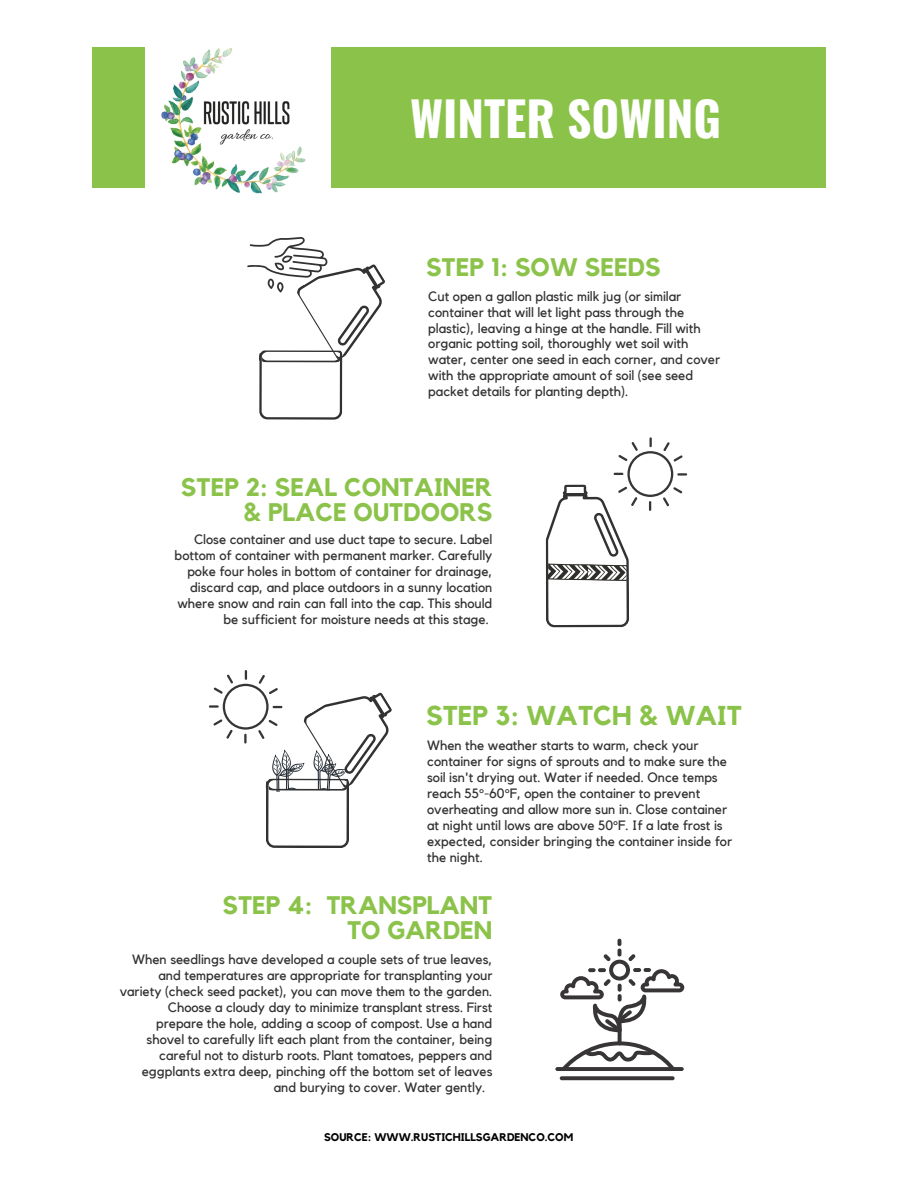
<style>
.page{position:relative;width:918px;height:1188px;background:#fff}
.page>*{position:absolute;margin:0;border:0;box-sizing:border-box;transform-origin:0 0}
.t1{font:700 47.55px "Oswald";color:#fff}
.t2{font:700 27.15px "Kollektif";color:#8bc34a}
.t3{font:700 25.35px/24.9px "Kollektif";color:#8bc34a;text-align:right}
.t4{font:13.5px/15.9px "Kollektif";color:#323232}
.t5{font:700 11.1px "Kollektif";color:#000}
</style>
<div class="page">
<div style="left:331px;top:47px;width:495px;height:140px;background:#8bc34a"></div>
<svg style="left:247px;top:237px;width:138px;height:183px"></svg>
<svg style="left:545px;top:437px;width:142px;height:191px"></svg>
<svg style="left:209px;top:670px;width:183px;height:178px"></svg>
<svg style="left:555px;top:1067px;width:129px;height:4px"></svg>
<svg style="left:560px;top:1076px;width:115px;height:4px"></svg>
<svg style="left:562px;top:1041px;width:113px;height:30px"></svg>
<svg style="left:618px;top:1019px;width:4px;height:26px"></svg>
<svg style="left:560px;top:939px;width:124px;height:93px"></svg>
<div style="left:92px;top:47px;width:53px;height:140px;background:#8bc34a"></div>
<img style="left:161px;top:48px;width:145px;height:146px">
<h1 class="t1" style="left:410px;top:82px;width:313px">WINTER SOWING</h1>
<h3 class="t3" style="left:426px;top:256px;width:236px">STEP 1: SOW SEEDS</h3>
<p class="t4" style="left:428px;top:289px;width:293px">Cut open a gallon plastic milk jug (or similar container that will let light pass through the plastic), leaving a hinge at the handle. Fill with organic potting soil, thoroughly wet soil with water, center one seed in each corner, and cover with the appropriate amount of soil (see seed packet details for planting depth).</p>
<h3 class="t3" style="left:181px;top:476px;width:313px">STEP 2: SEAL CONTAINER &amp; PLACE OUTDOORS</h3>
<p class="t4" style="left:175px;top:532px;width:319px;text-align:right">Close container and use duct tape to secure. Label bottom of container with permanent marker. Carefully poke four holes in bottom of container for drainage, discard cap, and place outdoors in a sunny location where snow and rain can fall into the cap. This should be sufficient for moisture needs at this stage.</p>
<h2 class="t2" style="left:426px;top:703px;width:317px">STEP 3: WATCH &amp; WAIT</h2>
<p class="t4" style="left:427px;top:738px;width:307px">When the weather starts to warm, check your container for signs of sprouts and to make sure the soil isn't drying out. Water if needed. Once temps reach 55°-60°F, open the container to prevent overheating and allow more sun in. Close container at night until lows are above 50°F. If a late frost is expected, consider bringing the container inside for the night.</p>
<h3 class="t3" style="left:222px;top:894px;width:271px">STEP 4: TRANSPLANT<br>TO GARDEN</h3>
<p class="t4" style="left:132px;top:952px;width:362px">When seedlings have developed a couple sets of true leaves,</p>
<p class="t4" style="left:159px;top:968px;width:335px">and temperatures are appropriate for transplanting your</p>
<p class="t4" style="left:120px;top:984px;width:374px">variety (check seed packet), you can move them to the garden.</p>
<p class="t4" style="left:168px;top:1000px;width:326px">Choose a cloudy day to minimize transplant stress. First</p>
<p class="t4" style="left:156px;top:1016px;width:338px">prepare the hole, adding a scoop of compost. Use a hand</p>
<p class="t4" style="left:147px;top:1032px;width:347px">shovel to carefully lift each plant from the container, being</p>
<p class="t4" style="left:159px;top:1048px;width:335px">careful not to disturb roots. Plant tomatoes, peppers and</p>
<p class="t4" style="left:142px;top:1064px;width:352px">eggplants extra deep, pinching off the bottom set of leaves</p>
<p class="t4" style="left:274px;top:1080px;width:213px">and burying to cover. Water gently.</p>
<p class="t5" style="left:324px;top:1132px;width:251px">SOURCE: WWW.RUSTICHILLSGARDENCO.COM</p>
</div>
